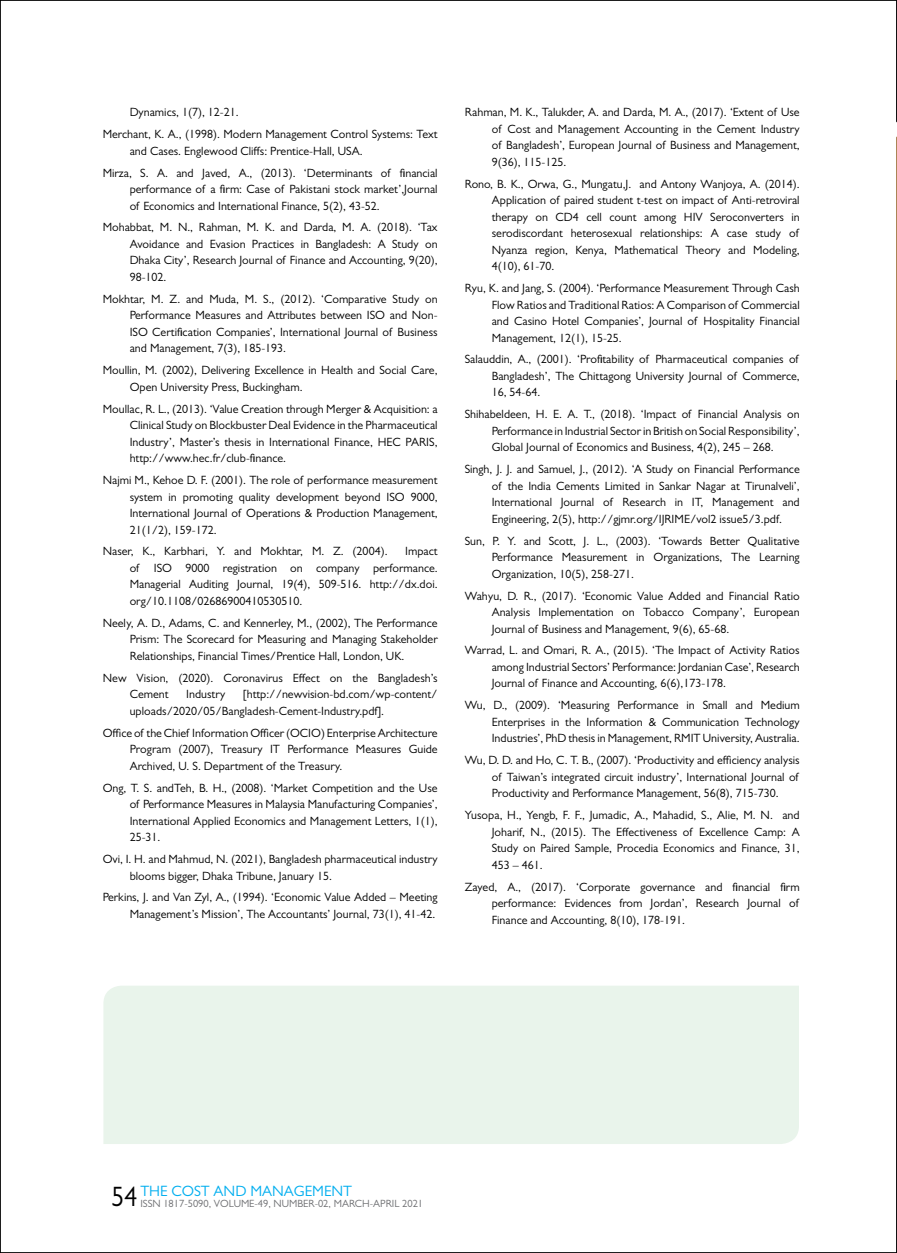
<style>
.page{position:relative;width:897px;height:1253px;background:#fff}
.page>*{position:absolute;margin:0;border:0;box-sizing:border-box;transform-origin:0 0}
.t1{font:15px "Gill Sans";color:#00aeef}
.t2{font:12px/16.5px "Gill Sans";color:#000;text-align:justify}
.t3{font:10.5px "Gill Sans";color:#6d6e71}
.s1{font-size:28.2px;color:#000}
</style>
<div class="page">
<div style="left:103px;top:986px;width:695px;height:158px;background:#e9f4eb"></div>
<svg style="left:896px;top:0;width:1px;height:1253px"></svg>
<p class="t2" style="left:103px;top:101px;width:336px;line-height:21.9px;text-indent:27px">Dynamics, 1(7), 12-21.<br>Merchant, K. A., (1998). Modern Management Control Systems: Text</p>
<p class="t2" style="left:103px;top:140px;width:336px;line-height:21.9px;text-indent:27px">and Cases. Englewood Cliffs: Prentice-Hall, USA.<br>Mirza, S. A. and Javed, A., (2013). ‘Determinants of financial</p>
<p class="t2" style="left:130px;top:181px;width:309px">performance of a firm: Case of Pakistani stock market’,Journal of Economics and International Finance, 5(2), 43-52.</p>
<p class="t2" style="left:130px;top:219px;width:309px;text-indent:-27px">Mohabbat, M. N., Rahman, M. K. and Darda, M. A. (2018). ‘Tax Avoidance and Evasion Practices in Bangladesh: A Study on Dhaka City’, Research Journal of Finance and Accounting, 9(20), 98-102.</p>
<p class="t2" style="left:130px;top:290px;width:309px;text-indent:-27px">Mokhtar, M. Z. and Muda, M. S., (2012). ‘Comparative Study on Performance Measures and Attributes between ISO and Non-ISO Certification Companies’, International Journal of Business and Management, 7(3), 185-193.</p>
<p class="t2" style="left:130px;top:362px;width:309px;text-indent:-27px">Moullin, M. (2002), Delivering Excellence in Health and Social Care,<br>Open University Press, Buckingham.</p>
<p class="t2" style="left:130px;top:400px;width:309px;text-indent:-27px">Moullac, R. L., (2013). ‘Value Creation through Merger &amp; Acquisition: a Clinical Study on Blockbuster Deal Evidence in the Pharmaceutical Industry’, Master’s thesis in International Finance, HEC PARIS, http://www.hec.fr/club-finance.</p>
<p class="t2" style="left:130px;top:472px;width:309px;text-indent:-27px">Najmi M., Kehoe D. F. (2001). The role of performance measurement system in promoting quality development beyond ISO 9000, International Journal of Operations &amp; Production Management, 21(1/2), 159-172.</p>
<p class="t2" style="left:103px;top:543px;width:286px">Naser, K., Karbhari, Y. and Mokhtar, M. Z. (2004).</p>
<p class="t2" style="left:130px;top:543px;width:309px;text-indent:275px">Impact of ISO 9000 registration on company performance.<br>Managerial Auditing Journal, 19(4), 509-516. http://dx.doi. org/10.1108/02686900410530510.</p>
<p class="t2" style="left:130px;top:614px;width:309px;text-indent:-27px">Neely, A. D., Adams, C. and Kennerley, M., (2002), The Performance Prism: The Scorecard for Measuring and Managing Stakeholder Relationships, Financial Times/Prentice Hall, London, UK.</p>
<p class="t2" style="left:130px;top:669px;width:309px;text-indent:-27px">New Vision, (2020). Coronavirus Effect on the Bangladesh’s<br>Cement</p>
<p class="t2" style="left:130px;top:686px;width:309px;text-indent:113px">[http://newvision-bd.com/wp-content/ uploads/2020/05/Bangladesh-Cement-Industry.pdf].</p>
<p class="t2" style="left:130px;top:724px;width:309px;text-indent:-27px">Office of the Chief Information Officer (OCIO) Enterprise Architecture Program (2007), Treasury IT Performance Measures Guide Archived, U. S. Department of the Treasury.</p>
<p class="t2" style="left:130px;top:779px;width:309px;text-indent:-27px">Ong, T. S. andTeh, B. H., (2008). ‘Market Competition and the Use of Performance Measures in Malaysia Manufacturing Companies’, International Applied Economics and Management Letters, 1(1), 25-31.</p>
<p class="t2" style="left:130px;top:851px;width:309px;text-indent:-27px">Ovi, I. H. and Mahmud, N. (2021), Bangladesh pharmaceutical industry blooms bigger, Dhaka Tribune, January 15.</p>
<p class="t2" style="left:103px;top:889px;width:336px;text-align:right">Perkins, J. and Van Zyl, A., (1994). ‘Economic Value Added – Meeting<br>Management’s Mission’, The Accountants’ Journal, 73(1), 41-42.</p>
<p class="t2" style="left:186px;top:686px;width:40px">Industry</p>
<p class="t2" style="left:491px;top:104px;width:309px;text-indent:-27px">Rahman, M. K., Talukder, A. and Darda, M. A., (2017). ‘Extent of Use of Cost and Management Accounting in the Cement Industry of Bangladesh’, European Journal of Business and Management, 9(36), 115-125.</p>
<p class="t2" style="left:491px;top:175px;width:309px;text-indent:-27px">Rono, B. K., Orwa, G., Mungatu,J. and Antony Wanjoya, A. (2014).<br>Application of paired student t-test on impact of Anti-retroviral therapy on CD4 cell count among HIV Seroconverters in serodiscordant heterosexual relationships: A case study of Nyanza region, Kenya, Mathematical Theory and Modeling, 4(10), 61-70.</p>
<p class="t2" style="left:491px;top:280px;width:309px;text-indent:-27px">Ryu, K. and Jang, S. (2004). ‘Performance Measurement Through Cash Flow Ratios and Traditional Ratios: A Comparison of Commercial and Casino Hotel Companies’, Journal of Hospitality Financial Management, 12(1), 15-25.</p>
<p class="t2" style="left:491px;top:351px;width:309px;text-indent:-27px">Salauddin, A., (2001). ‘Profitability of Pharmaceutical companies of Bangladesh’, The Chittagong University Journal of Commerce, 16, 54-64.</p>
<p class="t2" style="left:491px;top:406px;width:309px;text-indent:-27px">Shihabeldeen, H. E. A. T., (2018). ‘Impact of Financial Analysis on Performance in Industrial Sector in British on Social Responsibility’, Global Journal of Economics and Business, 4(2), 245 – 268.</p>
<p class="t2" style="left:491px;top:461px;width:309px;text-indent:-27px">Singh, J. J. and Samuel, J., (2012). ‘A Study on Financial Performance of the India Cements Limited in Sankar Nagar at Tirunalveli’, International Journal of Research in IT, Management and Engineering, 2(5), http://gjmr.org/IJRIME/vol2 issue5/3.pdf.</p>
<p class="t2" style="left:491px;top:532px;width:309px;text-indent:-27px">Sun, P. Y. and Scott, J. L., (2003). ‘Towards Better Qualitative Performance Measurement in Organizations, The Learning Organization, 10(5), 258-271.</p>
<p class="t2" style="left:491px;top:587px;width:309px;text-indent:-27px">Wahyu, D. R., (2017). ‘Economic Value Added and Financial Ratio Analysis Implementation on Tobacco Company’, European Journal of Business and Management, 9(6), 65-68.</p>
<p class="t2" style="left:491px;top:642px;width:309px;text-indent:-27px">Warrad, L. and Omari, R. A., (2015). ‘The Impact of Activity Ratios among Industrial Sectors’ Performance: Jordanian Case’, Research Journal of Finance and Accounting, 6(6),173-178.</p>
<p class="t2" style="left:491px;top:697px;width:309px;text-indent:-27px">Wu, D., (2009). ‘Measuring Performance in Small and Medium Enterprises in the Information &amp; Communication Technology Industries’, PhD thesis in Management, RMIT University, Australia.</p>
<p class="t2" style="left:491px;top:752px;width:309px;text-indent:-27px">Wu, D. D. and Ho, C. T. B., (2007). ‘Productivity and efficiency analysis of Taiwan’s integrated circuit industry’, International Journal of Productivity and Performance Management, 56(8), 715-730.</p>
<p class="t2" style="left:491px;top:807px;width:309px;text-indent:-27px">Yusopa, H., Yengb, F. F., Jumadic, A., Mahadid, S., Alie, M. N. and Joharif, N., (2015). The Effectiveness of Excellence Camp: A Study on Paired Sample, Procedia Economics and Finance, 31, 453 – 461.</p>
<p class="t2" style="left:491px;top:878px;width:309px;text-indent:-27px">Zayed, A., (2017). ‘Corporate governance and financial firm performance: Evidences from Jordan’, Research Journal of Finance and Accounting, 8(10), 178-191.</p>
<p class="t1" style="left:111px;top:1182px;width:242px"><span class="s1">54</span> THE COST AND MANAGEMENT</p>
<p class="t3" style="left:140px;top:1197px;width:284px">ISSN 1817-5090, VOLUME-49, NUMBER-02, MARCH-APRIL 2021</p>
</div>
